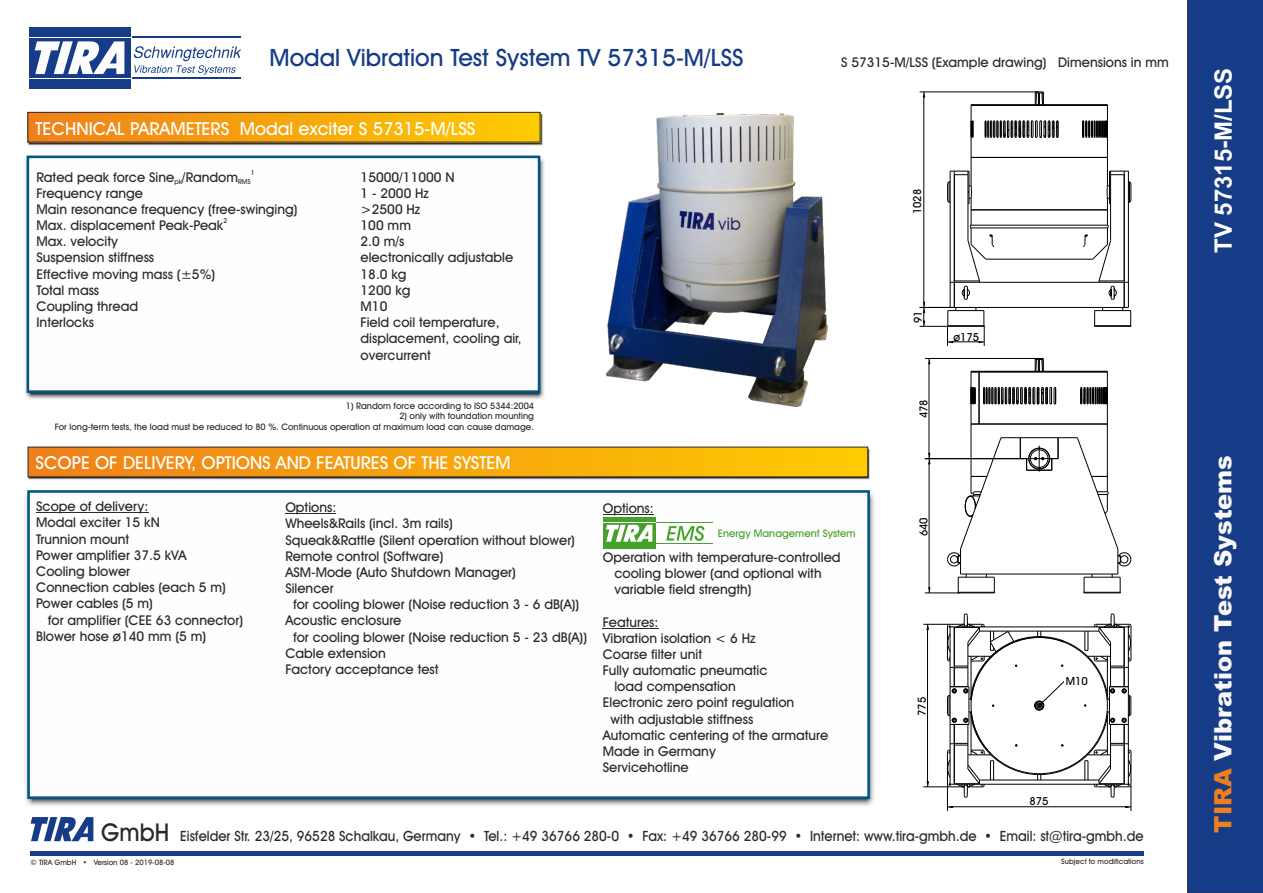
<style>
.page{position:relative;width:1263px;height:893px;background:#fff}
.page>*{position:absolute;margin:0;border:0;box-sizing:border-box;transform-origin:0 0}
.t1{font:500 24px "Avant Garde IT Cby BT";color:#163c87}
.t2{font:900 24px "Arial";color:#fbf9f8}
.t3{font:700 24px "Arial";color:#fefefe}
.t4{font:500 18px "Avant Garde IT Cby BT";color:#fefefe}
.t5{font:500 14.25px "Avant Garde IT Cby BT";color:#2b2a29;scale:.95 1}
.t6{font:500 13.5px/16.2px "Avant Garde IT Cby BT";color:#2b2a29}
.t7{font:500 11.1px "Avant Garde IT Cby BT";color:#000}
.t8{font:500 10.5px "Avant Garde IT Cby BT";color:#45a12b}
.t9{font:500 9px/10.8px "Avant Garde IT Cby BT";color:#2b2a29;text-align:right}
.t10{font:500 7.5px "Avant Garde IT Cby BT";color:#2b2a29}
.t11{font:500 6.75px "Avant Garde IT Cby BT";color:#2b2a29}
.s1{font-size:24.6px}
.s2{color:#ef7f1a}
</style>
<div class="page">
<img style="left:28px;top:114px;width:514px;height:31px">
<div style="left:28px;top:112px;width:512px;height:30px;background:linear-gradient(to right,#ef7f1a,#fecb00)"></div>
<div style="left:27px;top:112px;width:513px;height:30px;border:1px solid #2b2a29"></div>
<img style="left:29px;top:448px;width:841px;height:32px">
<div style="left:28px;top:447px;width:840px;height:30px;background:linear-gradient(to right,#ef7f1a,#fecb00)"></div>
<img style="left:25px;top:493px;width:849px;height:313px">
<svg style="left:26px;top:490px;width:845px;height:310px"></svg>
<img style="left:25px;top:159px;width:519px;height:240px">
<svg style="left:25px;top:155px;width:517px;height:239px"></svg>
<hr style="left:30px;top:852px;width:1113px;height:4px;background:#163c87">
<svg style="left:31px;top:817px;width:62px;height:24px"></svg>
<div style="left:29px;top:79px;width:102px;height:9px;background:#163c87"></div>
<div style="left:29px;top:27px;width:102px;height:9px;background:#163c87"></div>
<div style="left:29px;top:38px;width:102px;height:39px;background:#163c87"></div>
<svg style="left:35px;top:41px;width:89px;height:33px"></svg>
<hr style="left:132px;top:36px;width:109px;height:2px;background:#163c87">
<hr style="left:132px;top:77px;width:109px;height:2px;background:#163c87">
<svg style="left:134px;top:46px;width:107px;height:29px"></svg>
<div style="left:1187px;top:0;width:76px;height:893px;background:#163c87"></div>
<hr style="left:36px;top:512px;width:112px;height:1px;background:#2b2a29">
<hr style="left:285px;top:513px;width:51px;height:1px;background:#2b2a29">
<hr style="left:603px;top:514px;width:51px;height:1px;background:#2b2a29">
<hr style="left:603px;top:628px;width:55px;height:1px;background:#2b2a29">
<img style="left:607px;top:113px;width:221px;height:294px">
<svg style="left:923px;top:614px;width:209px;height:197px"></svg>
<hr style="left:1107px;top:424px;width:1px;height:52px;background:#000">
<hr style="left:971px;top:424px;width:1px;height:52px;background:#000">
<hr style="left:971px;top:371px;width:136px;height:1px;background:#000">
<svg style="left:972px;top:387px;width:4px;height:17px"></svg>
<hr style="left:979px;top:424px;width:128px;height:1px;background:#000">
<hr style="left:979px;top:372px;width:1px;height:52px;background:#000">
<hr style="left:979px;top:372px;width:128px;height:1px;background:#000">
<hr style="left:1107px;top:372px;width:1px;height:52px;background:#000">
<hr style="left:971px;top:372px;width:1px;height:52px;background:#000">
<svg style="left:983px;top:387px;width:73px;height:17px"></svg>
<svg style="left:1080px;top:387px;width:28px;height:18px"></svg>
<hr style="left:925px;top:593px;width:34px;height:1px;background:#000">
<hr style="left:929px;top:464px;width:1px;height:124px;background:#000">
<hr style="left:925px;top:458px;width:95px;height:1px;background:#000">
<hr style="left:925px;top:358px;width:118px;height:1px;background:#000">
<hr style="left:929px;top:364px;width:1px;height:89px;background:#000">
<svg style="left:928px;top:453px;width:2px;height:11px"></svg>
<svg style="left:1035px;top:358px;width:9px;height:13px"></svg>
<svg style="left:947px;top:437px;width:184px;height:157px"></svg>
<svg style="left:919px;top:92px;width:213px;height:254px"></svg>
<div style="left:603px;top:544px;width:52px;height:5px;background:#45a12b"></div>
<hr style="left:603px;top:518px;width:52px;height:4px;background:#45a12b">
<div style="left:603px;top:523px;width:52px;height:20px;background:linear-gradient(to bottom,#45a12c,#45a12b)"></div>
<svg style="left:606px;top:525px;width:46px;height:17px"></svg>
<hr style="left:657px;top:522px;width:56px;height:1px;background:#45a12b">
<hr style="left:657px;top:543px;width:56px;height:1px;background:#45a12b">
<svg style="left:666px;top:526px;width:38px;height:15px"></svg>
<h1 class="t1" style="left:269px;top:48px;width:476px">Modal Vibration Test System TV 57315-M/LSS</h1>
<h2 class="t4" style="left:36px;top:121px;width:441px">TECHNICAL PARAMETERS Modal exciter S 57315-M/LSS</h2>
<p class="t11" style="left:251px;top:170px;width:5px">1</p>
<p class="t6" style="left:37px;top:170px;width:216px">Rated peak force Sine<sub>pk</sub>/Random<sub>RMS</sub></p>
<p class="t6" style="left:361px;top:170px;width:95px">15000/11000 N</p>
<p class="t6" style="left:37px;top:186px;width:108px">Frequency range</p>
<p class="t6" style="left:361px;top:186px;width:70px">1 - 2000 Hz</p>
<p class="t6" style="left:37px;top:202px;width:263px">Main resonance frequency (free-swinging)</p>
<p class="t6" style="left:361px;top:202px;width:61px">&gt;2500 Hz</p>
<p class="t11" style="left:223px;top:218px;width:5px">2</p>
<p class="t6" style="left:37px;top:218px;width:188px">Max. displacement Peak-Peak</p>
<p class="t6" style="left:361px;top:218px;width:52px">100 mm</p>
<p class="t6" style="left:37px;top:235px;width:83px">Max. velocity</p>
<p class="t6" style="left:361px;top:235px;width:45px">2.0 m/s</p>
<p class="t6" style="left:37px;top:251px;width:119px">Suspension stiffness</p>
<p class="t6" style="left:361px;top:251px;width:154px">electronically adjustable</p>
<p class="t6" style="left:37px;top:267px;width:180px">Effective moving mass (±5%)</p>
<p class="t6" style="left:361px;top:267px;width:48px">18.0 kg</p>
<p class="t6" style="left:37px;top:283px;width:64px">Total mass</p>
<p class="t6" style="left:361px;top:283px;width:51px">1200 kg</p>
<p class="t6" style="left:37px;top:299px;width:103px">Coupling thread</p>
<p class="t6" style="left:361px;top:299px;width:28px">M10</p>
<p class="t6" style="left:37px;top:316px;width:59px">Interlocks</p>
<p class="t6" style="left:361px;top:316px;width:163px">Field coil temperature, displacement, cooling air, overcurrent</p>
<p class="t9" style="left:346px;top:401px;width:190px">1) Random force according to ISO 5344:2004</p>
<p class="t9" style="left:55px;top:412px;width:481px">2) only with foundation mounting<br>For long-term tests, the load must be reduced to 80 %. Continuous operation at maximum load can cause damage.</p>
<h2 class="t4" style="left:36px;top:456px;width:476px">SCOPE OF DELIVERY, OPTIONS AND FEATURES OF THE SYSTEM</h2>
<p class="t6" style="left:841px;top:55px;width:329px">S 57315-M/LSS (Example drawing) Dimensions in mm</p>
<p class="t7" style="left:913px;top:214px;width:27px;rotate:-90deg">1028</p>
<p class="t7" style="left:913px;top:323px;width:14px;rotate:-90deg">91</p>
<p class="t7" style="left:919px;top:418px;width:21px;rotate:-90deg">478</p>
<p class="t7" style="left:953px;top:332px;width:27px">ø175</p>
<p class="t6" style="left:36px;top:500px;width:191px">Scope of delivery:<br>Modal exciter 15 kN<br>Trunnion mount<br>Power amplifier 37.5 kVA<br>Cooling blower<br>Connection cables (each 5 m)<br>Power cables (5 m)</p>
<p class="t6" style="left:36px;top:613px;width:208px;text-indent:12px">for amplifier (CEE 63 connector)<br>Blower hose ø140 mm (5 m)</p>
<p class="t6" style="left:285px;top:501px;width:52px">Options:</p>
<p class="t6" style="left:285px;top:517px;width:169px">Wheels&amp;Rails (incl. 3m rails)</p>
<p class="t6" style="left:285px;top:533px;width:291px">Squeak&amp;Rattle (Silent operation without blower)</p>
<p class="t6" style="left:285px;top:549px;width:160px">Remote control (Software)</p>
<p class="t6" style="left:285px;top:565px;width:232px">ASM-Mode (Auto Shutdown Manager)</p>
<p class="t6" style="left:285px;top:581px;width:50px">Silencer</p>
<p class="t6" style="left:293px;top:598px;width:288px">for cooling blower (Noise reduction 3 - 6 dB(A))</p>
<p class="t6" style="left:285px;top:614px;width:118px">Acoustic enclosure</p>
<p class="t6" style="left:293px;top:630px;width:295px">for cooling blower (Noise reduction 5 - 23 dB(A))</p>
<p class="t6" style="left:285px;top:646px;width:102px">Cable extension</p>
<p class="t6" style="left:285px;top:662px;width:155px">Factory acceptance test</p>
<p class="t6" style="left:603px;top:502px;width:52px">Options:</p>
<p class="t6" style="left:614px;top:550px;width:228px;text-indent:-12px">Operation with temperature-controlled cooling blower (and optional with variable field strength)</p>
<p class="t6" style="left:603px;top:615px;width:57px">Features:</p>
<p class="t6" style="left:603px;top:631px;width:154px">Vibration isolation &lt; 6 Hz</p>
<p class="t6" style="left:603px;top:647px;width:101px">Coarse filter unit</p>
<p class="t6" style="left:603px;top:663px;width:166px">Fully automatic pneumatic</p>
<p class="t6" style="left:614px;top:680px;width:123px">load compensation</p>
<p class="t6" style="left:603px;top:696px;width:193px">Electronic zero point regulation</p>
<p class="t6" style="left:610px;top:712px;width:144px">with adjustable stiffness</p>
<p class="t6" style="left:603px;top:728px;width:227px">Automatic centering of the armature</p>
<p class="t6" style="left:603px;top:744px;width:115px">Made in Germany</p>
<p class="t6" style="left:603px;top:761px;width:87px">Servicehotline</p>
<p class="t8" style="left:718px;top:529px;width:139px">Energy Management System</p>
<p class="t7" style="left:919px;top:536px;width:21px;rotate:-90deg">640</p>
<p class="t7" style="left:917px;top:716px;width:21px;rotate:-90deg">775</p>
<p class="t7" style="left:1066px;top:676px;width:24px">M10</p>
<p class="t7" style="left:1029px;top:797px;width:21px">875</p>
<p class="t5" style="left:101px;top:830px;width:1099px"><span class="s1">GmbH</span> Eisfelder Str. 23/25, 96528 Schalkau, Germany • Tel.: +49 36766 280-0 • Fax: +49 36766 280-99 • Internet: www.tira-gmbh.de • Email: st@tira-gmbh.de</p>
<p class="t10" style="left:31px;top:859px;width:145px">© TIRA GmbH • Version 08 - 2019-08-08</p>
<p class="t10" style="left:1061px;top:859px;width:84px">Subject to modifications</p>
<h1 class="t3" style="left:1214px;top:253px;width:187px;rotate:-90deg">TV 57315-M/LSS</h1>
<h1 class="t2" style="left:1214px;top:833px;width:379px;rotate:-90deg"><span class="s2">TIRA</span> Vibration Test Systems</h1>
</div>
